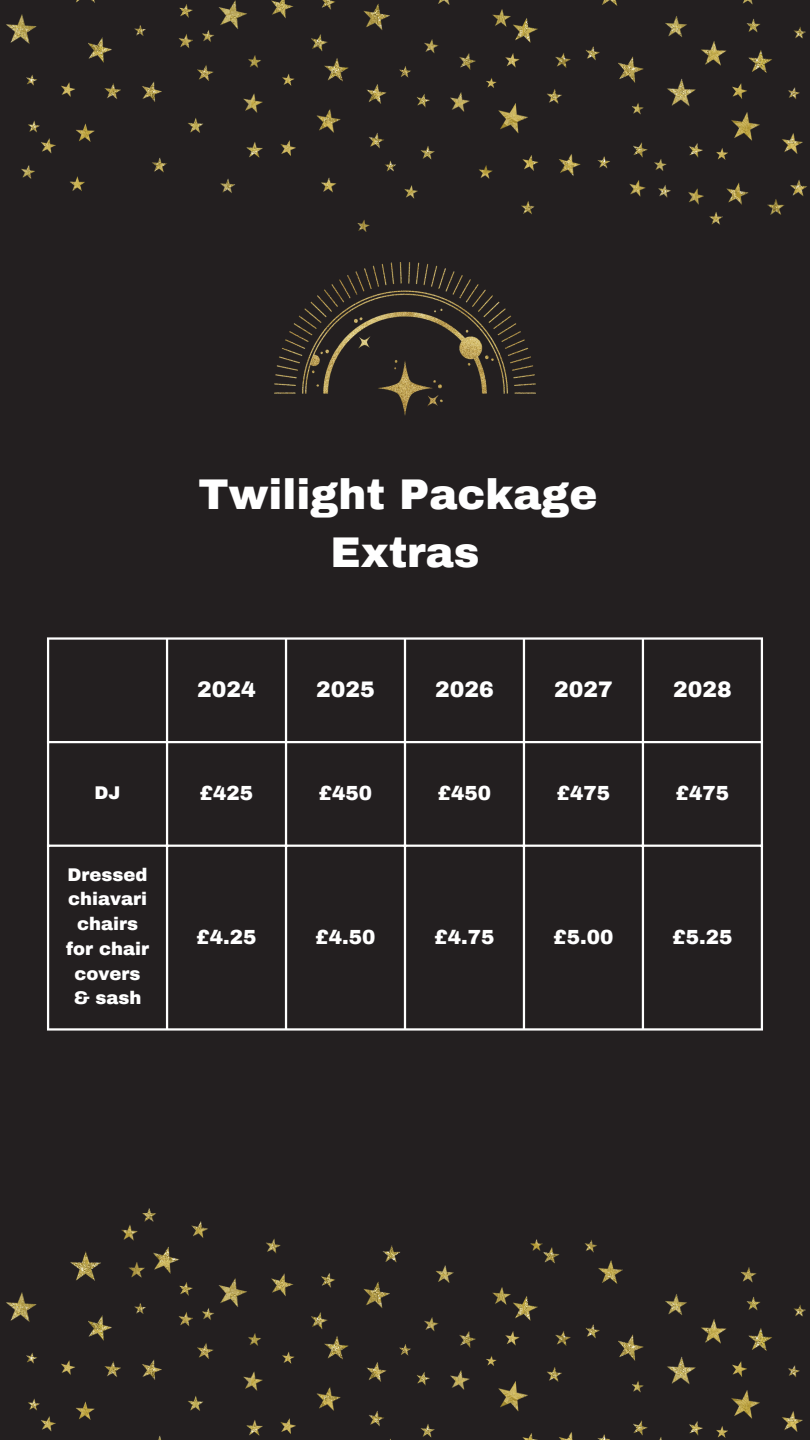
<style>
.page{position:relative;width:810px;height:1440px;background:#231f20}
.page>*{position:absolute;margin:0;border:0;box-sizing:border-box;transform-origin:0 0}
.t1{font:900 42px/58.5px "Archivo";color:#fff;text-align:center}
.t2{font:900 22px "Archivo";color:#fff}
.t3{font:900 20px "Archivo";color:#fff}
.t4{font:900 18px/24.7px "Archivo";color:#fff;text-align:center}
</style>
<div class="page">
<img style="left:6px;top:0;width:801px;height:231px">
<hr style="left:47px;top:640px;width:2px;height:388px;background:#fff">
<hr style="left:166px;top:640px;width:2px;height:388px;background:#fff">
<hr style="left:285px;top:640px;width:2px;height:388px;background:#fff">
<hr style="left:404px;top:640px;width:2px;height:388px;background:#fff">
<hr style="left:523px;top:640px;width:2px;height:388px;background:#fff">
<hr style="left:642px;top:640px;width:2px;height:388px;background:#fff">
<hr style="left:761px;top:640px;width:2px;height:388px;background:#fff">
<hr style="left:47px;top:637px;width:716px;height:3px;background:#fff">
<hr style="left:47px;top:741px;width:716px;height:2px;background:#fff">
<hr style="left:47px;top:845px;width:716px;height:2px;background:#fff">
<hr style="left:47px;top:1028px;width:716px;height:3px;background:#fff">
<img style="left:6px;top:1208px;width:800px;height:232px">
<img style="left:274px;top:262px;width:262px;height:153px">
<p class="t1" style="left:199px;top:466px;width:400px">Twilight Package<br>Extras</p>
<p class="t2" style="left:197px;top:677px;width:60px">2024</p>
<h1 class="t2" style="left:316px;top:677px;width:60px">2025</h1>
<p class="t2" style="left:435px;top:677px;width:60px">2026</p>
<p class="t2" style="left:554px;top:677px;width:60px">2027</p>
<p class="t2" style="left:673px;top:677px;width:60px">2028</p>
<p class="t4" style="left:95px;top:780px;width:27px">DJ</p>
<p class="t3" style="left:200px;top:783px;width:55px">£425</p>
<p class="t3" style="left:319px;top:783px;width:55px">£450</p>
<p class="t3" style="left:438px;top:783px;width:55px">£450</p>
<p class="t3" style="left:557px;top:783px;width:55px">£475</p>
<p class="t3" style="left:676px;top:783px;width:55px">£475</p>
<p class="t4" style="left:66px;top:862px;width:84px">Dressed chiavari chairs for chair covers &amp; sash</p>
<p class="t3" style="left:197px;top:927px;width:62px">£4.25</p>
<p class="t3" style="left:316px;top:927px;width:62px">£4.50</p>
<p class="t3" style="left:434px;top:927px;width:62px">£4.75</p>
<p class="t3" style="left:553px;top:927px;width:62px">£5.00</p>
<p class="t3" style="left:672px;top:927px;width:62px">£5.25</p>
</div>
